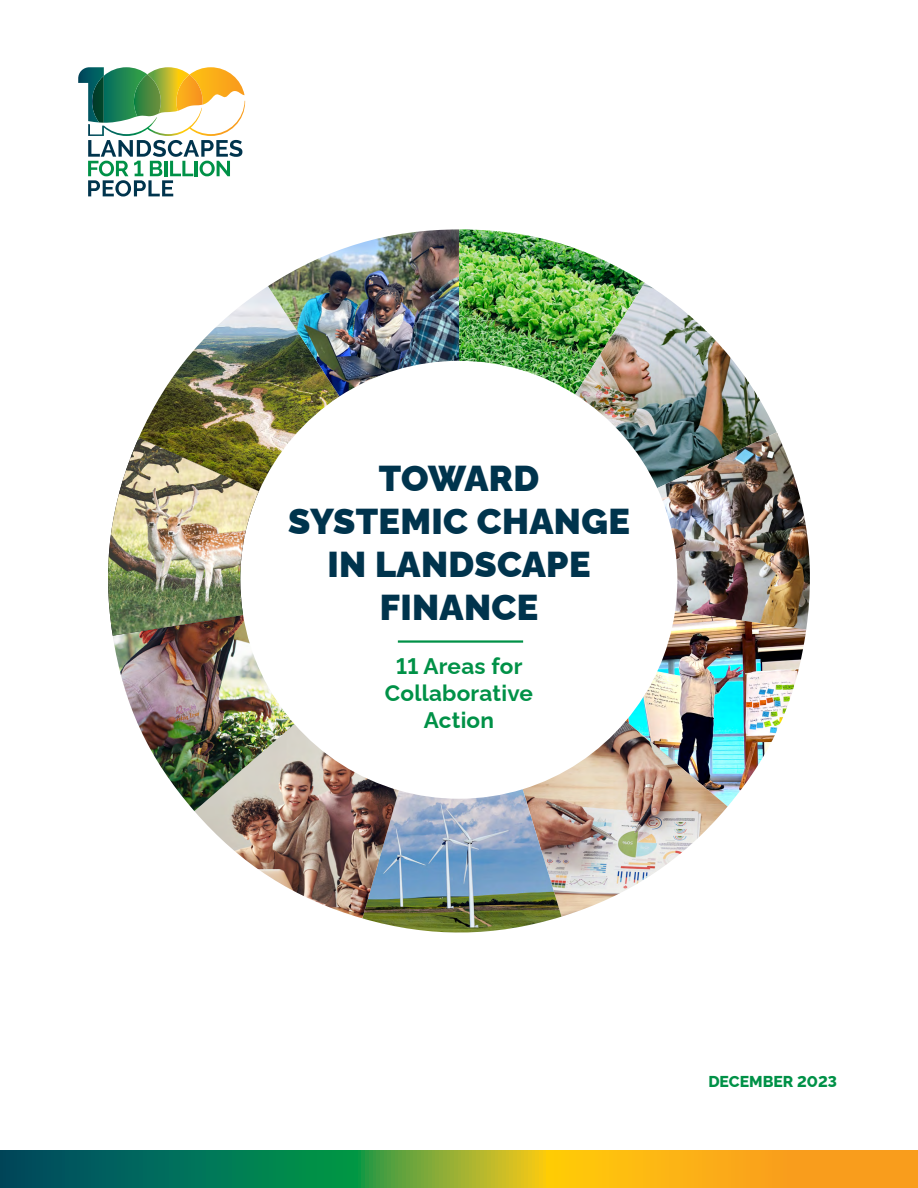
<style>
.page{position:relative;width:918px;height:1188px;background:#fff}
.page>*{position:absolute;margin:0;border:0;box-sizing:border-box;transform-origin:0 0}
.t1{font:100 36px/43.2px "Raleway";letter-spacing:.01em;color:#00344d;text-align:center}
.t2{font:100 22.5px/27px "Raleway";letter-spacing:.01em;color:#009147;text-align:center}
.t3{font:100 15.75px "Raleway";color:#009147}
</style>
<div class="page">
<svg style="left:78px;top:67px;width:167px;height:130px"></svg>
<img style="left:139px;top:286px;width:201px;height:205px">
<img style="left:268px;top:229px;width:191px;height:167px">
<img style="left:459px;top:229px;width:186px;height:165px">
<img style="left:575px;top:283px;width:202px;height:205px">
<img style="left:657px;top:432px;width:153px;height:198px">
<img style="left:626px;top:611px;width:180px;height:195px">
<img style="left:524px;top:721px;width:204px;height:196px">
<img style="left:362px;top:789px;width:200px;height:144px">
<img style="left:194px;top:724px;width:205px;height:194px">
<img style="left:113px;top:636px;width:181px;height:175px">
<img style="left:108px;top:438px;width:151px;height:198px">
<hr style="left:398px;top:640px;width:125px;height:3px;background:#009147">
<svg style="left:0;top:1150px;width:918px;height:38px;background:#839534"></svg>
<p class="t1" style="left:288px;top:452px;width:343px">TOWARD<br>SYSTEMIC CHANGE<br>IN LANDSCAPE<br>FINANCE</p>
<p class="t2" style="left:385px;top:650px;width:150px">11 Areas for<br>Collaborative<br>Action</p>
<p class="t3" style="left:708px;top:1069px;width:130px">DECEMBER 2023</p>
</div>
